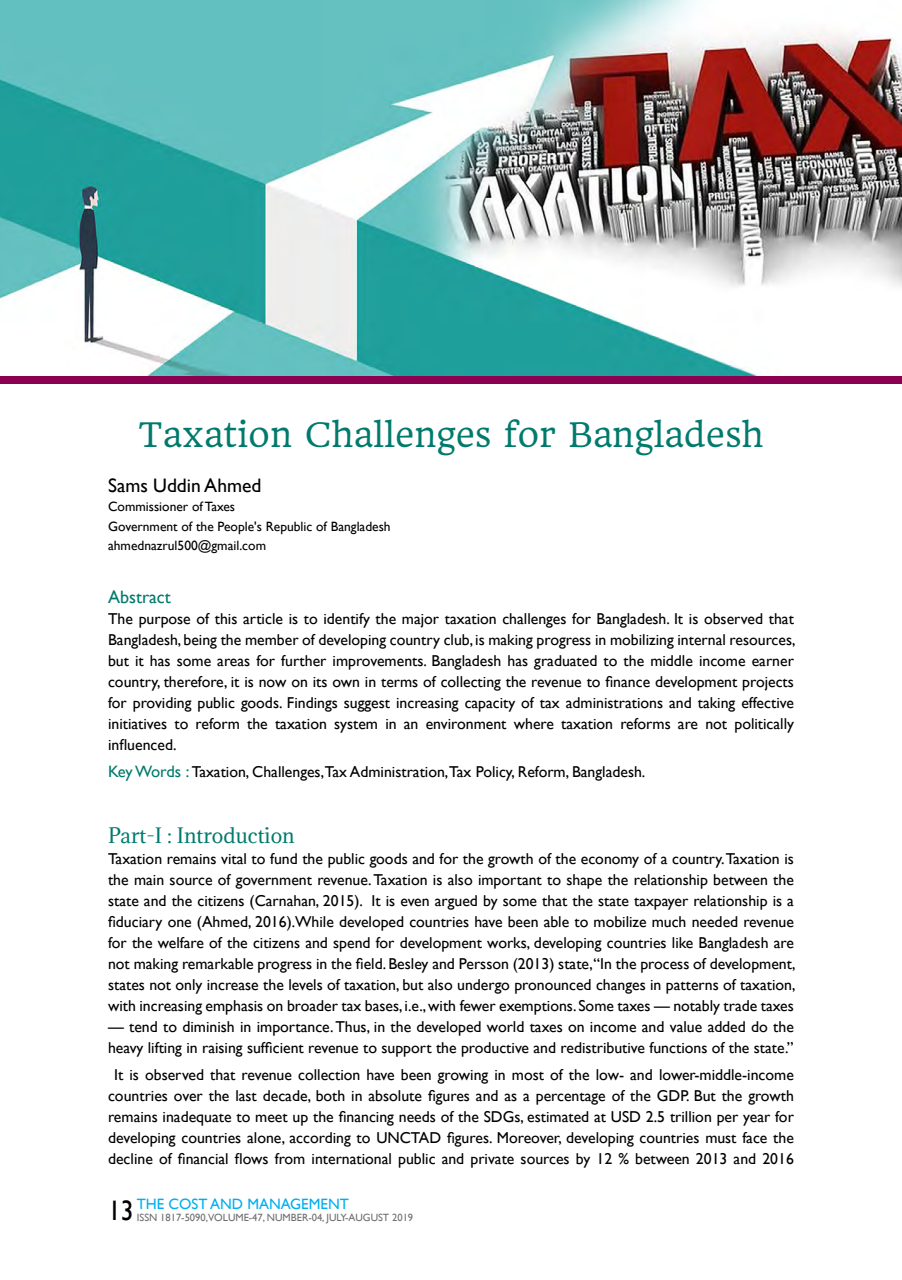
<style>
.page{position:relative;width:902px;height:1280px;background:#fff}
.page>*{position:absolute;margin:0;border:0;box-sizing:border-box;transform-origin:0 0}
.t1{font:33px "Headland One";color:#007a6c}
.t2{font:19.5px "Adamina";color:#007a6c}
.t3{font:19.5px "Gill Sans";color:#000}
.t4{font:18px "Gill Sans";color:#007a6c}
.t5{font:15.75px/21px "Gill Sans";color:#000;text-align:justify}
.t6{font:15px "Gill Sans";color:#00aeef}
.t7{font:13.5px/19.5px "Gill Sans";color:#000}
.t8{font:10.5px "Gill Sans";color:#6d6e71}
.s1{font-size:16.5px;color:#007a6c}
.s2{font-size:28.2px;color:#000}
</style>
<div class="page">
<img style="left:0;top:0;width:901px;height:376px">
<div style="left:0;top:377px;width:901px;height:7px;background:#8c0052"></div>
<h1 class="t1" style="left:138px;top:414px;width:627px">Taxation Challenges for Bangladesh</h1>
<p class="t3" style="left:108px;top:474px;width:155px">Sams Uddin Ahmed</p>
<p class="t7" style="left:108px;top:497px;width:284px">Commissioner of Taxes<br>Government of the People's Republic of Bangladesh ahmednazrul500@gmail.com</p>
<p class="t4" style="left:108px;top:587px;width:64px">Abstract</p>
<p class="t5" style="left:108px;top:608px;width:689px">The purpose of this article is to identify the major taxation challenges for Bangladesh. It is observed that Bangladesh, being the member of developing country club, is making progress in mobilizing internal resources, but it has some areas for further improvements. Bangladesh has graduated to the middle income earner country, therefore, it is now on its own in terms of collecting the revenue to finance development projects for providing public goods. Findings suggest increasing capacity of tax administrations and taking effective initiatives to reform the taxation system in an environment where taxation reforms are not politically influenced.</p>
<p class="t5" style="left:108px;top:761px;width:539px"><span class="s1">Key Words :</span> Taxation, Challenges,Tax Administration,Tax Policy, Reform, Bangladesh.</p>
<p class="t2" style="left:108px;top:822px;width:188px">Part-I : Introduction</p>
<p class="t5" style="left:108px;top:848px;width:689px">Taxation remains vital to fund the public goods and for the growth of the economy of a country. Taxation is the main source of government revenue. Taxation is also important to shape the relationship between the state and the citizens (Carnahan, 2015). It is even argued by some that the state taxpayer relationship is a fiduciary one (Ahmed, 2016).While developed countries have been able to mobilize much needed revenue for the welfare of the citizens and spend for development works, developing countries like Bangladesh are not making remarkable progress in the field. Besley and Persson (2013) state,“In the process of development, states not only increase the levels of taxation, but also undergo pronounced changes in patterns of taxation, with increasing emphasis on broader tax bases, i.e., with fewer exemptions. Some taxes — notably trade taxes</p>
<p class="t5" style="left:108px;top:1016px;width:687px">— tend to diminish in importance. Thus, in the developed world taxes on income and value added do the heavy lifting in raising sufficient revenue to support the productive and redistributive functions of the state.”</p>
<p class="t5" style="left:108px;top:1064px;width:687px;text-align:center">It is observed that revenue collection have been growing in most of the low- and lower-middle-income countries over the last decade, both in absolute figures and as a percentage of the GDP. But the growth remains inadequate to meet up the financing needs of the SDGs, estimated at USD 2.5 trillion per year for developing countries alone, according to UNCTAD figures. Moreover, developing countries must face the decline of financial flows from international public and private sources by 12 % between 2013 and 2016</p>
<p class="t6" style="left:108px;top:1195px;width:242px"><span class="s2">13</span> THE COST AND MANAGEMENT</p>
<p class="t8" style="left:137px;top:1211px;width:278px">ISSN 1817-5090,VOLUME-47, NUMBER-04, JULY-AUGUST 2019</p>
</div>
